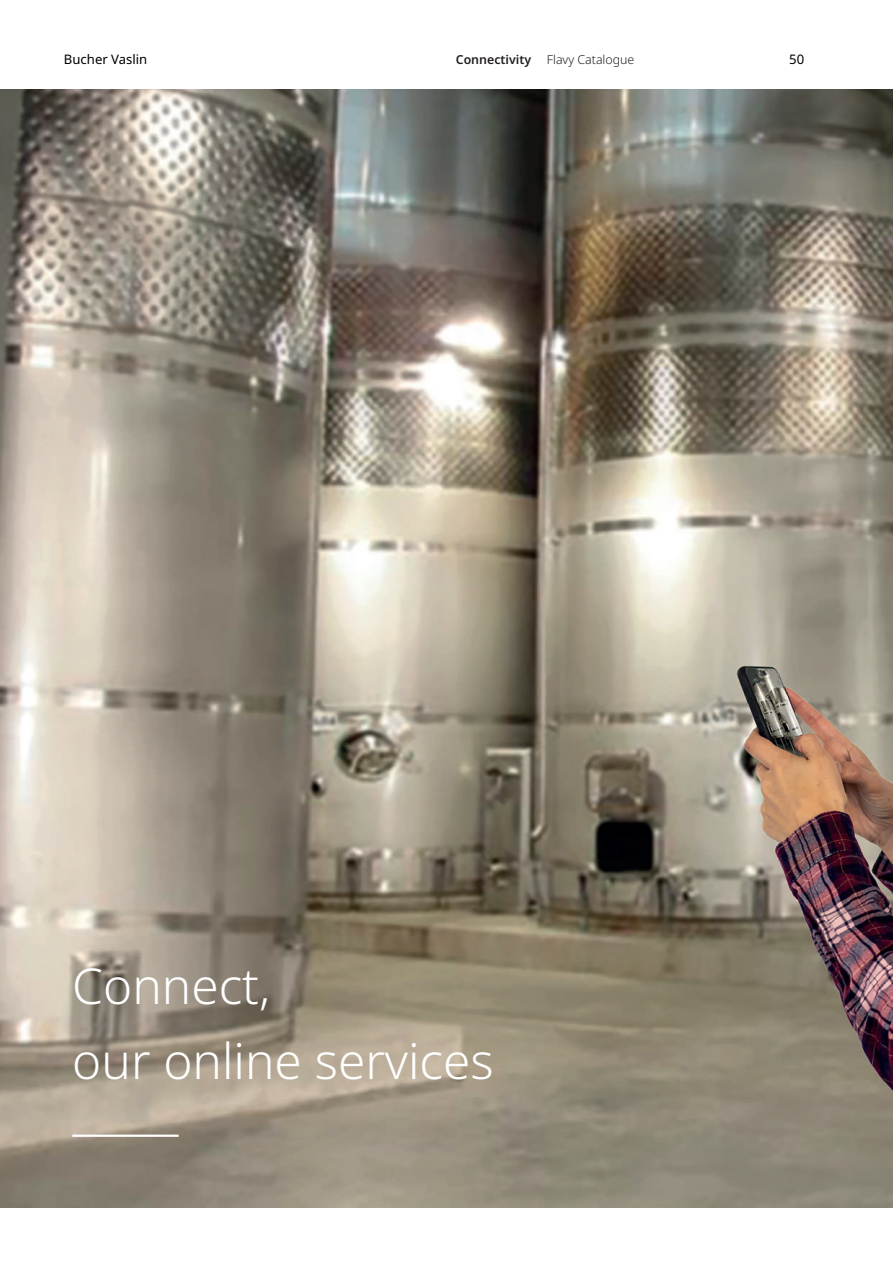
<style>
.page{position:relative;width:893px;height:1263px;background:#fff}
.page>*{position:absolute;margin:0;border:0;box-sizing:border-box;transform-origin:0 0}
.t1{font:300 49.5px/75px "Noto Sans";color:#fff}
.t2{font:13.2px "Noto Sans";color:#000}
.t3{font:300 12.3px "Noto Sans";color:#231f20}
.t4{font:600 12.3px "Noto Sans";color:#231f20}
</style>
<div class="page">
<img style="left:0;top:89px;width:893px;height:1119px">
<hr style="left:72px;top:1134px;width:107px;height:3px;background:#fff">
<p class="t2" style="left:64px;top:50px;width:85px">Bucher Vaslin</p>
<p class="t4" style="left:456px;top:51px;width:77px">Connectivity</p>
<p class="t3" style="left:547px;top:51px;width:89px">Flavy Catalogue</p>
<p class="t2" style="left:789px;top:50px;width:17px">50</p>
<p class="t1" style="left:72px;top:950px;width:423px">Connect,<br>our online services</p>
</div>
